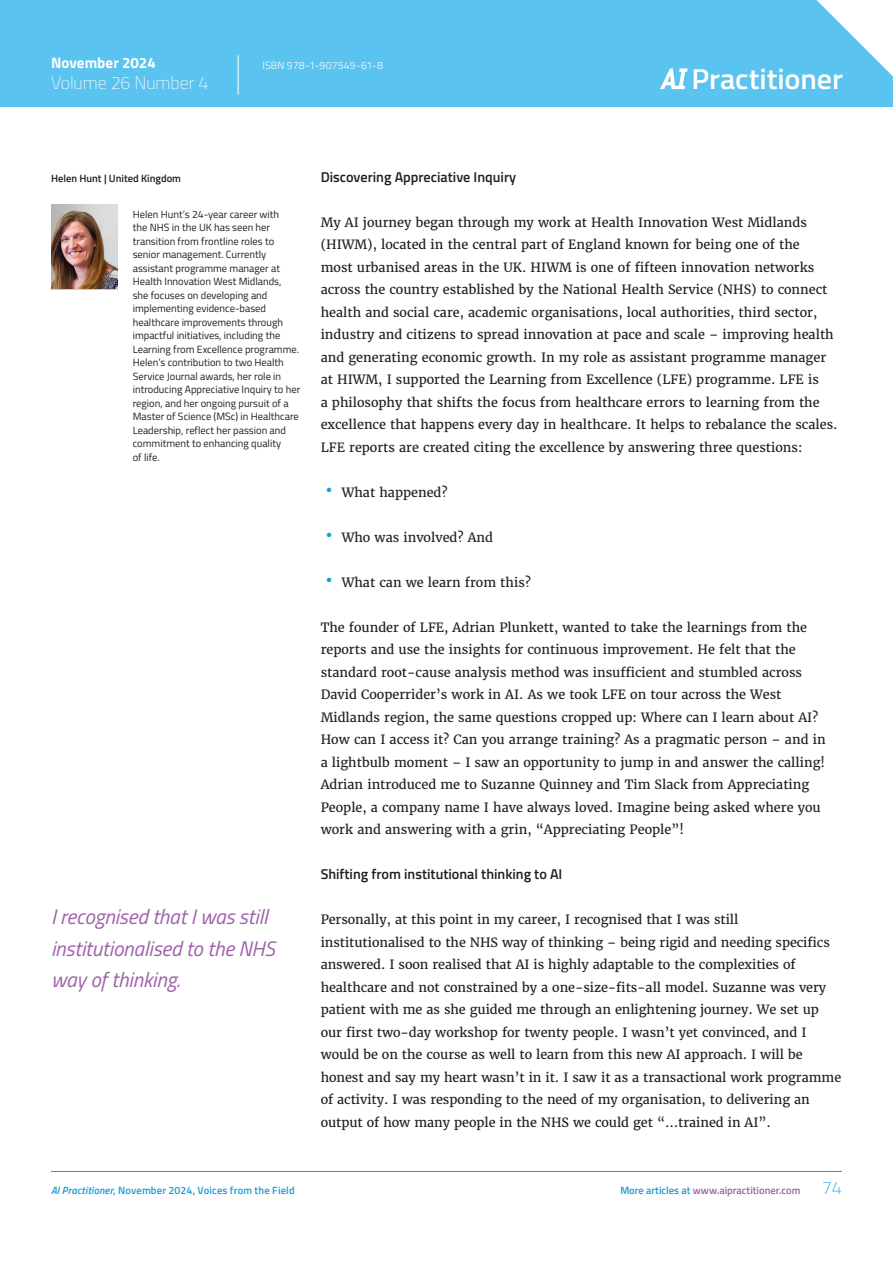
<style>
.page{position:relative;width:893px;height:1263px;background:#fff}
.page>*{position:absolute;margin:0;border:0;box-sizing:border-box;transform-origin:0 0}
.t1{font:600 28.8px "Titillium Web";letter-spacing:-.005em;color:#fff;scale:1.05 1}
._3-article_pullout_quote{font:italic 21px/31.5px "Titillium Web";letter-spacing:-.005em;color:#9e61a8}
.t2{font:200 18px "Titillium Web";letter-spacing:-.005em;color:#fff}
.t3{font:700 15px "Titillium Web";color:#fff}
.article_subheading_2{font:600 14.25px "Titillium Web";color:#231f20}
._2__BODY{font:12.75px/22.5px "Merriweather";color:#231f20}
.Article_Author_Bio{font:10.5px/13.5px "Titillium Web";color:#231f20}
._4-footnotes_and_footer_title{font:600 10.5px "Titillium Web";letter-spacing:.02em;color:#179dd9}
.t4{font:600 10.5px "Titillium Web";color:#9e61a8}
.Reference_text{font:600 10.5px "Titillium Web";color:#231f20}
.t5{font:300 10.5px "Titillium Web";letter-spacing:.015em;color:#fff}
.s1{font-size:21px;color:#179dd9}
.s2{font-style:italic}
.s3{color:#179dd9}
.s4{font-weight:200;font-size:18px;color:#179dd9}
</style>
<div class="page">
<div style="left:0;top:0;width:893px;height:106px;background:#5bc3ef"></div>
<svg style="left:816px;top:0;width:77px;height:77px"></svg>
<hr style="left:238px;top:55px;width:1px;height:40px;background:#fff">
<svg style="left:660px;top:68px;width:28px;height:21px"></svg>
<hr style="left:51px;top:1171px;width:791px;height:1px;background:#179dd9">
<svg style="left:51px;top:288px;width:66px;height:2px"></svg>
<img style="left:51px;top:204px;width:66px;height:84px">
<p class="t3" style="left:51px;top:51px;width:106px">November 2024</p>
<p class="t5" style="left:262px;top:58px;width:122px">ISBN 978-1-907549-61-8</p>
<h3 class="t2" style="left:51px;top:70px;width:159px">Volume 26 Number 4</h3>
<h1 class="t1" style="left:691px;top:57px;width:146px">Practitioner</h1>
<p class="Reference_text" style="left:51px;top:170px;width:132px">Helen Hunt | United Kingdom</p>
<p class="Article_Author_Bio" style="left:133px;top:207px;width:169px">Helen Hunt’s 24-year career with<br>the NHS in the UK has seen her transition from frontline roles to senior management. Currently assistant programme manager at<br>Health Innovation West Midlands,<br>she focuses on developing and implementing evidence-based healthcare improvements through impactful initiatives, including the<br>Learning from Excellence programme.<br>Helen’s contribution to two Health<br>Service Journal awards, her role in introducing Appreciative Inquiry to her region, and her ongoing pursuit of a<br>Master of Science (MSc) in Healthcare<br>Leadership, reflect her passion and commitment to enhancing quality<br>of life.</p>
<p class="_3-article_pullout_quote" style="left:51px;top:900px;width:226px">I recognised that I was still institutionalised to the NHS way of thinking.</p>
<p class="article_subheading_2" style="left:321px;top:166px;width:197px">Discovering Appreciative Inquiry</p>
<p class="_2__BODY" style="left:321px;top:211px;width:518px">My AI journey began through my work at Health Innovation West Midlands (HIWM), located in the central part of England known for being one of the<br>most urbanised areas in the UK. HIWM is one of fifteen innovation networks across the country established by the National Health Service (NHS) to connect health and social care, academic organisations, local authorities, third sector, industry and citizens to spread innovation at pace and scale – improving health and generating economic growth. In my role as assistant programme manager at HIWM, I supported the Learning from Excellence (LFE) programme. LFE is<br>a philosophy that shifts the focus from healthcare errors to learning from the excellence that happens every day in healthcare. It helps to rebalance the scales.<br>LFE reports are created citing the excellence by answering three questions:</p>
<p class="_2__BODY" style="left:325px;top:481px;width:124px"><span class="s1">•</span> What happened?</p>
<p class="_2__BODY" style="left:325px;top:526px;width:170px"><span class="s1">•</span> Who was involved? And</p>
<p class="_2__BODY" style="left:325px;top:571px;width:208px"><span class="s1">•</span> What can we learn from this?</p>
<p class="_2__BODY" style="left:321px;top:616px;width:506px">The founder of LFE, Adrian Plunkett, wanted to take the learnings from the reports and use the insights for continuous improvement. He felt that the standard root-cause analysis method was insufficient and stumbled across David Cooperrider’s work in AI. As we took LFE on tour across the West Midlands region, the same questions cropped up: Where can I learn about AI?<br>How can I access it? Can you arrange training? As a pragmatic person – and in a lightbulb moment – I saw an opportunity to jump in and answer the calling!<br>Adrian introduced me to Suzanne Quinney and Tim Slack from Appreciating People, a company name I have always loved. Imagine being asked where you work and answering with a grin, “Appreciating People”!</p>
<p class="article_subheading_2" style="left:321px;top:864px;width:243px">Shifting from institutional thinking to AI</p>
<p class="_2__BODY" style="left:321px;top:908px;width:522px">Personally, at this point in my career, I recognised that I was still institutionalised to the NHS way of thinking – being rigid and needing specifics answered. I soon realised that AI is highly adaptable to the complexities of healthcare and not constrained by a one-size-fits-all model. Suzanne was very patient with me as she guided me through an enlightening journey. We set up our first two-day workshop for twenty people. I wasn’t yet convinced, and I would be on the course as well to learn from this new AI approach. I will be honest and say my heart wasn’t in it. I saw it as a transactional work programme of activity. I was responding to the need of my organisation, to delivering an output of how many people in the NHS we could get “…trained in AI”.</p>
<p class="_4-footnotes_and_footer_title" style="left:51px;top:1183px;width:245px"><span class="s2">AI Practitioner</span>, November 2024, Voices from the Field</p>
<p class="t4" style="left:620px;top:1183px;width:223px"><span class="s3">More articles at</span> www.aipractitioner.com <span class="s4">74</span></p>
</div>
